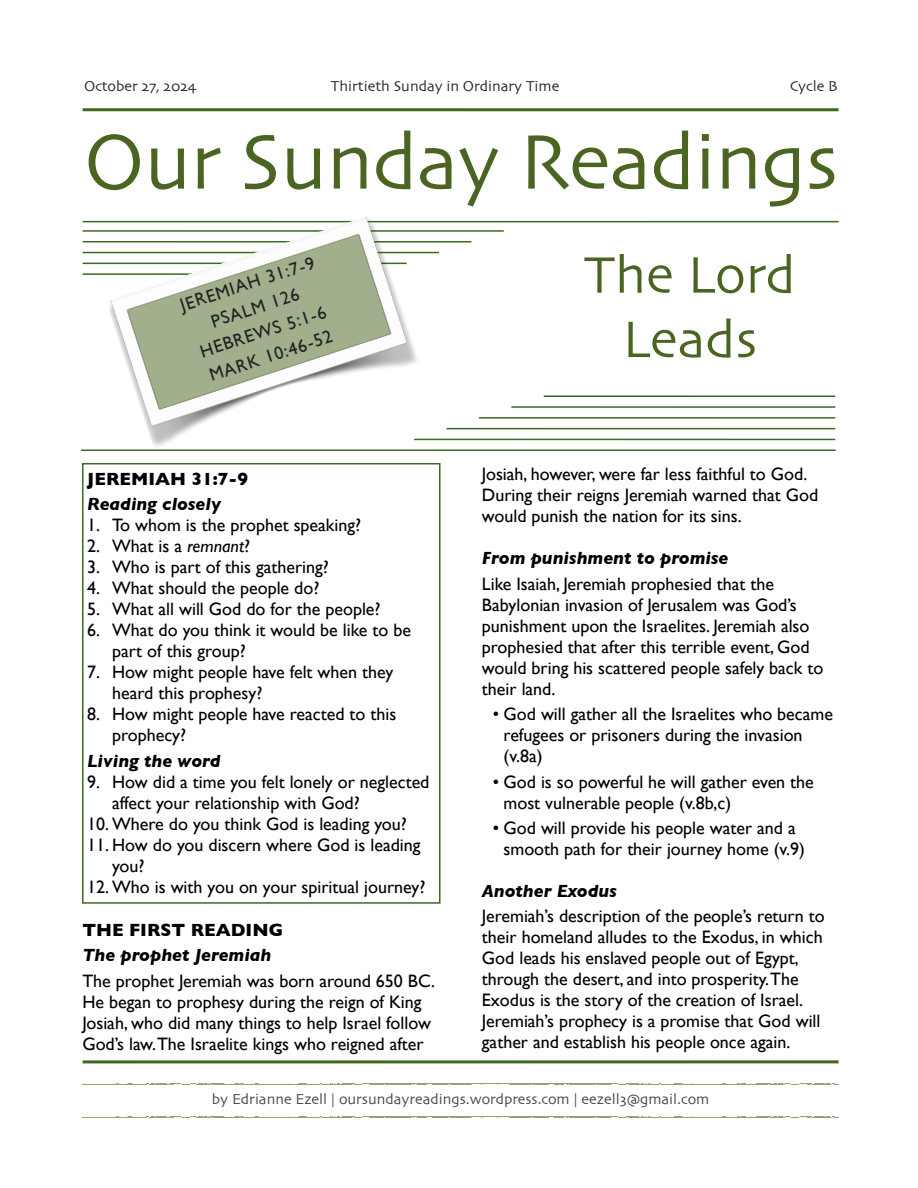
<style>
.page{position:relative;width:918px;height:1188px;background:#fff}
.page>*{position:absolute;margin:0;border:0;box-sizing:border-box;transform-origin:0 0}
.t1{font:81px "Skia";letter-spacing:-.01em;color:#4a6421}
.t2{font:54px/64.5px "Skia";color:#4a6421;text-align:center}
.t3{font:18px/21px "Gill Sans";color:#000}
.t4{font:18px/25.2px "Gill Sans";color:#222;text-align:center}
.t5{font:700 18px/25.2px "Gill Sans";color:#000}
.t6{font:italic 700 18px "Gill Sans";color:#000}
.t7{font:15px "Skia";color:#444}
.t8{font:15px "Skia";color:#222}
.s1{font-style:italic}
.s2{font-weight:700}
.s3{font-weight:700;font-style:italic}
</style>
<div class="page">
<hr style="left:83px;top:221px;width:756px;height:1px;background:#3f691e">
<svg style="left:82px;top:1060px;width:757px;height:4px;background:#6e8e56"></svg>
<hr style="left:83px;top:273px;width:291px;height:2px;background:#3f691e">
<hr style="left:83px;top:252px;width:356px;height:1px;background:#3f691e">
<hr style="left:83px;top:230px;width:421px;height:2px;background:#3f691e">
<hr style="left:83px;top:263px;width:324px;height:1px;background:#3f691e">
<hr style="left:83px;top:241px;width:388px;height:2px;background:#3f691e">
<div style="left:82px;top:463px;width:359px;height:441px;border:2px solid #3f691e"></div>
<img style="left:83px;top:1083px;width:756px;height:2px">
<img style="left:83px;top:1116px;width:756px;height:2px">
<hr style="left:544px;top:395px;width:291px;height:2px;background:#3f691e">
<hr style="left:479px;top:417px;width:356px;height:2px;background:#3f691e">
<hr style="left:414px;top:439px;width:421px;height:1px;background:#3f691e">
<hr style="left:511px;top:406px;width:324px;height:2px;background:#3f691e">
<hr style="left:447px;top:428px;width:388px;height:1px;background:#3f691e">
<hr style="left:81px;top:449px;width:755px;height:2px;background:#3f691e">
<hr style="left:83px;top:108px;width:756px;height:3px;background:#3f691e">
<img style="left:106px;top:216px;width:315px;height:230px">
<p class="t8" style="left:84px;top:78px;width:114px">October 27, 2024</p>
<p class="t8" style="left:331px;top:78px;width:230px">Thirtieth Sunday in Ordinary Time</p>
<p class="t8" style="left:790px;top:78px;width:50px">Cycle B</p>
<p class="t1" style="left:84px;top:114px;width:756px">Our Sunday Readings</p>
<p class="t4" style="left:177px;top:293px;width:142px;rotate:-18deg">JEREMIAH 31:7-9<br>PSALM 126<br>HEBREWS 5:1-6<br>MARK 10:46-52</p>
<p class="t5" style="left:87px;top:466px;width:162px">JEREMIAH 31:7-9<br><span class="s1">Reading closely</span></p>
<p class="t3" style="left:87px;top:515px;width:275px">1. To whom is the prophet speaking?</p>
<p class="t3" style="left:87px;top:536px;width:164px">2. What is a <span class="s1">remnant</span>?</p>
<p class="t3" style="left:87px;top:557px;width:243px">3. Who is part of this gathering?</p>
<p class="t3" style="left:87px;top:578px;width:234px">4. What should the people do?</p>
<p class="t3" style="left:87px;top:599px;width:295px">5. What all will God do for the people?</p>
<p class="t3" style="left:112px;top:620px;width:300px;text-indent:-25px">6. What do you think it would be like to be part of this group?</p>
<p class="t3" style="left:112px;top:662px;width:283px;text-indent:-25px">7. How might people have felt when they heard this prophesy?</p>
<p class="t3" style="left:112px;top:704px;width:286px;text-indent:-25px">8. How might people have reacted to this prophecy?</p>
<p class="t6" style="left:87px;top:750px;width:135px">Living the word</p>
<p class="t3" style="left:112px;top:771px;width:319px;text-indent:-25px">9. How did a time you felt lonely or neglected affect your relationship with God?</p>
<p class="t3" style="left:87px;top:813px;width:321px">10. Where do you think God is leading you?</p>
<p class="t3" style="left:112px;top:834px;width:310px;text-indent:-25px">11. How do you discern where God is leading you?</p>
<p class="t3" style="left:87px;top:876px;width:340px">12. Who is with you on your spiritual journey?</p>
<p class="t3" style="left:82px;top:917px;width:354px;line-height:25.2px"><span class="s2">THE FIRST READING<br></span><span class="s3">The prophet Jeremiah<br></span>The prophet Jeremiah was born around 650 BC.</p>
<p class="t3" style="left:82px;top:991px;width:350px">He began to prophesy during the reign of King<br>Josiah, who did many things to help Israel follow<br>God’s law.The Israelite kings who reigned after</p>
<p class="t2" style="left:584px;top:246px;width:213px">The Lord<br>Leads</p>
<p class="t3" style="left:482px;top:464px;width:338px">Josiah, however, were far less faithful to God.<br>During their reigns Jeremiah warned that God would punish the nation for its sins.</p>
<p class="t3" style="left:482px;top:545px;width:294px;line-height:25.2px"><span class="s3">From punishment to promise<br></span>Like Isaiah, Jeremiah prophesied that the</p>
<p class="t3" style="left:482px;top:594px;width:343px">Babylonian invasion of Jerusalem was God’s punishment upon the Israelites. Jeremiah also prophesied that after this terrible event, God would bring his scattered people safely back to their land.</p>
<p class="t3" style="left:504px;top:703px;width:331px;text-indent:-11px">• God will gather all the Israelites who became refugees or prisoners during the invasion (v.8a)</p>
<p class="t3" style="left:504px;top:771px;width:312px;text-indent:-11px">• God is so powerful he will gather even the most vulnerable people (v.8b,c)</p>
<p class="t3" style="left:504px;top:817px;width:303px;text-indent:-11px">• God will provide his people water and a smooth path for their journey home (v.9)</p>
<p class="t3" style="left:482px;top:878px;width:344px;line-height:25.2px"><span class="s3">Another Exodus<br></span>Jeremiah’s description of the people’s return to</p>
<p class="t3" style="left:482px;top:927px;width:342px">their homeland alludes to the Exodus, in which God leads his enslaved people out of Egypt, through the desert, and into prosperity.The Exodus is the story of the creation of Israel.<br>Jeremiah’s prophecy is a promise that God will gather and establish his people once again.</p>
<p class="t7" style="left:212px;top:1090px;width:499px">by Edrianne Ezell | oursundayreadings.wordpress.com | eezell3@gmail.com</p>
</div>
